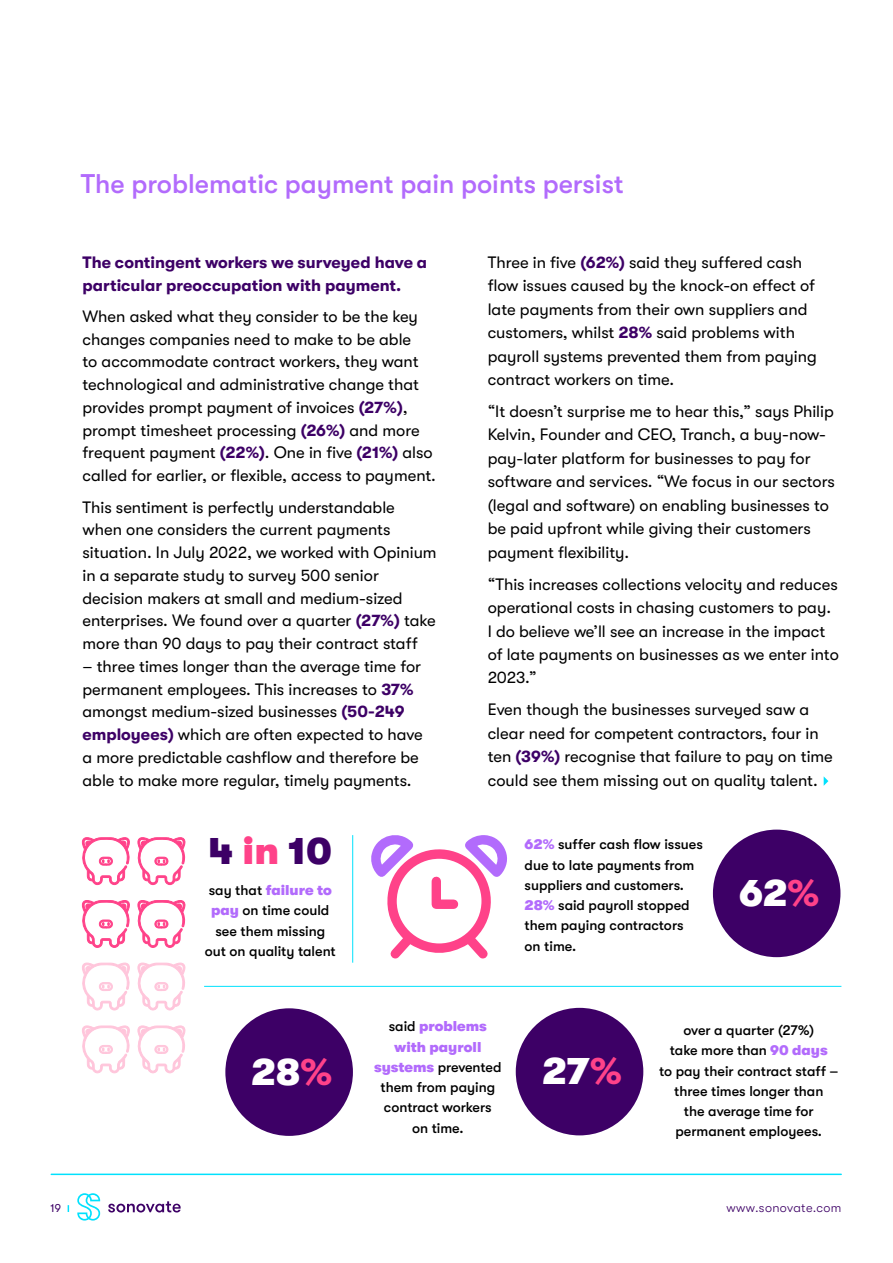
<style>
.page{position:relative;width:893px;height:1263px;background:#fff}
.page>*{position:absolute;margin:0;border:0;box-sizing:border-box;transform-origin:0 0}
.t1{font:900 38.25px "GT Walsheim Pro";color:#fff}
.t2{font:900 38.25px "GT Walsheim Pro";color:#3d0066}
.t3{font:500 27px "GT Walsheim Pro";color:#b26bfc}
.t4{font:16.5px/22.8px "GT Walsheim Pro";color:#000}
.t5{font:700 16.5px/22.8px "GT Walsheim Pro";color:#3d0066}
.t6{font:500 14.25px/20.2px "GT Walsheim Pro";color:#000;text-align:center}
.t7{font:300 12.75px "GT Walsheim Pro";letter-spacing:.03em;color:#3d0066}
.t8{font:11.25px "GT Walsheim Pro";color:#3d0066}
.s1{font-weight:700;color:#3d0066}
.s2{color:#ff4289}
.s3{font-weight:900;color:#b26bfc}
</style>
<div class="page">
<hr style="left:51px;top:1173px;width:790px;height:2px;background:#01e1fd">
<svg style="left:77px;top:1193px;width:23px;height:27px"></svg>
<svg style="left:108px;top:1201px;width:73px;height:11px"></svg>
<svg style="left:81px;top:837px;width:105px;height:111px"></svg>
<div style="left:225px;top:1008px;width:128px;height:128px;background:#3d0066;border-radius:50%"></div>
<div style="left:516px;top:1008px;width:127px;height:127px;background:#3d0066;border-radius:50%"></div>
<div style="left:713px;top:829px;width:127px;height:128px;background:#3d0066;border-radius:50%"></div>
<hr style="left:204px;top:986px;width:637px;height:1px;background:#01e1fd">
<hr style="left:352px;top:835px;width:1px;height:128px;background:#01e1fd">
<svg style="left:371px;top:835px;width:136px;height:124px"></svg>
<svg style="left:824px;top:776px;width:4px;height:10px"></svg>
<h2 class="t3" style="left:81px;top:169px;width:544px">The problematic payment pain points persist</h2>
<p class="t5" style="left:82px;top:251px;width:346px">The contingent workers we surveyed have a particular preoccupation with payment.</p>
<p class="t4" style="left:82px;top:305px;width:355px">When asked what they consider to be the key changes companies need to make to be able<br>to accommodate contract workers, they want technological and administrative change that provides prompt payment of invoices <span class="s1">(27%)</span>, prompt timesheet processing <span class="s1">(26%)</span> and more frequent payment <span class="s1">(22%)</span>. One in five <span class="s1">(21%)</span> also called for earlier, or flexible, access to payment.</p>
<p class="t4" style="left:82px;top:496px;width:356px">This sentiment is perfectly understandable when one considers the current payments situation. In July 2022, we worked with Opinium in a separate study to survey 500 senior decision makers at small and medium-sized enterprises. We found over a quarter <span class="s1">(27%)</span> take more than 90 days to pay their contract staff</p>
<p class="t4" style="left:82px;top:655px;width:342px">– three times longer than the average time for permanent employees. This increases to <span class="s1">37% </span>amongst medium-sized businesses <span class="s1">(50-249 employees)</span> which are often expected to have a more predictable cashflow and therefore be able to make more regular, timely payments.</p>
<h1 class="t2" style="left:209px;top:829px;width:125px">4 <span class="s2">in</span> 10</h1>
<p class="t6" style="left:205px;top:880px;width:132px">say that <span class="s3">failure to pay</span> on time could see them missing out on quality talent</p>
<p class="t4" style="left:488px;top:250px;width:331px;line-height:23.4px">Three in five <span class="s1">(62%)</span> said they suffered cash flow issues caused by the knock-on effect of late payments from their own suppliers and customers, whilst <span class="s1">28%</span> said problems with payroll systems prevented them from paying contract workers on time.</p>
<p class="t4" style="left:488px;top:400px;width:349px;line-height:23.4px">“It doesn’t surprise me to hear this,” says Philip Kelvin, Founder and CEO, Tranch, a buy-now&shy;pay-later platform for businesses to pay for software and services. “We focus in our sectors (legal and software) on enabling businesses to be paid upfront while giving their customers payment flexibility.</p>
<p class="t4" style="left:488px;top:572px;width:353px;line-height:23.4px">“This increases collections velocity and reduces operational costs in chasing customers to pay.<br>I do believe we’ll see an increase in the impact of late payments on businesses as we enter into 2023.”</p>
<p class="t4" style="left:488px;top:698px;width:347px;line-height:23.4px">Even though the businesses surveyed saw a clear need for competent contractors, four in ten <span class="s1">(39%)</span> recognise that failure to pay on time could see them missing out on quality talent.</p>
<p class="t6" style="left:525px;top:834px;width:180px;text-align:left"><span class="s3">62%</span> suffer cash flow issues due to late payments from suppliers and customers.<br><span class="s3">28%</span> said payroll stopped them paying contractors on time.</p>
<h1 class="t1" style="left:739px;top:872px;width:82px">62<span class="s2">%</span></h1>
<p class="t6" style="left:374px;top:1016px;width:129px">said <span class="s3">problems with payroll systems</span> prevented them from paying contract workers<br>on time.</p>
<h1 class="t1" style="left:251px;top:1050px;width:82px">28<span class="s2">%</span></h1>
<h1 class="t1" style="left:542px;top:1050px;width:81px">27<span class="s2">%</span></h1>
<p class="t6" style="left:659px;top:1020px;width:181px">over a quarter (27%)<br>take more than <span class="s3">90 days<br></span>to pay their contract staff – three times longer than<br>the average time for permanent employees.</p>
<p class="t8" style="left:50px;top:1202px;width:12px">19</p>
<p class="t7" style="left:727px;top:1200px;width:116px">www.sonovate.com</p>
</div>
